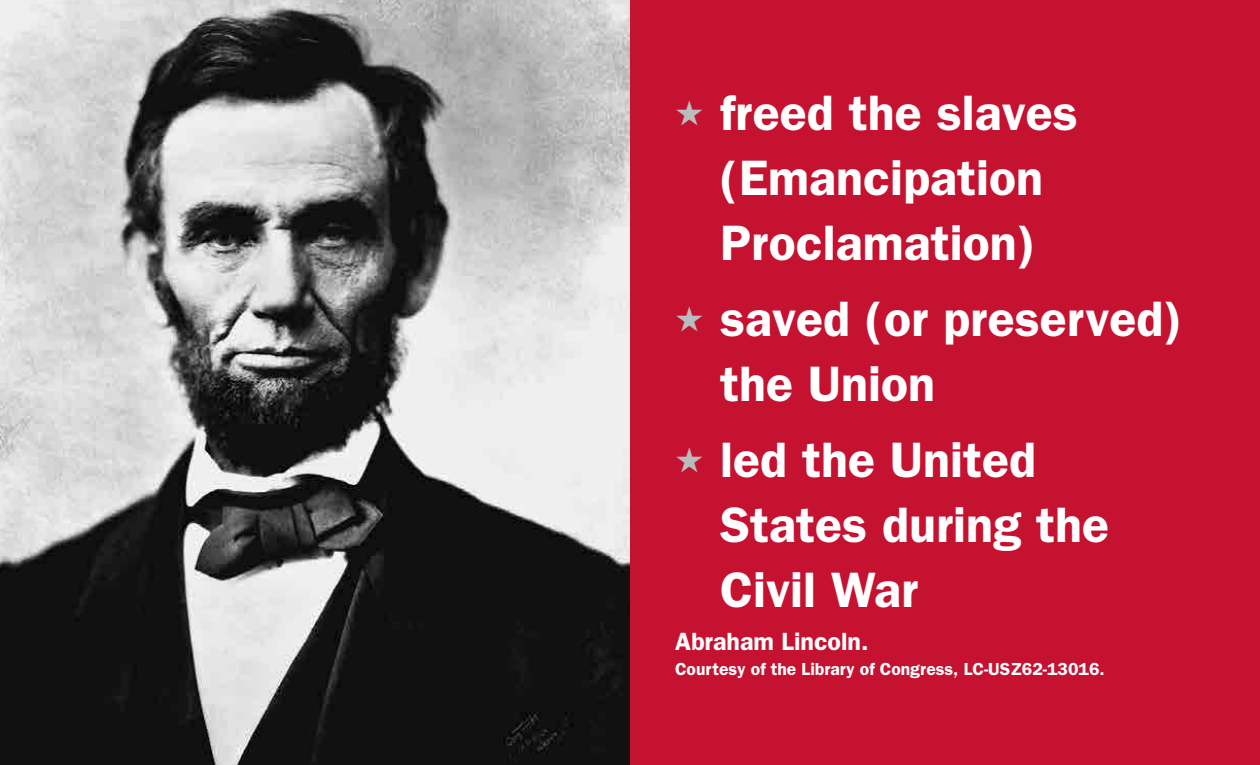
<style>
.page{position:relative;width:1260px;height:765px;background:#c41230}
.page>*{position:absolute;margin:0;border:0;box-sizing:border-box;transform-origin:0 0}
.Answer_multiple{font:600 50px/65px "Franklin Gothic";color:#fff}
.caption_left{font:600 25px "Franklin Gothic";color:#fff}
.caption_left-2{font:600 17.5px "Franklin Gothic";color:#fff}
.s1{color:#babcbe}
</style>
<div class="page">
<img style="left:0;top:0;width:630px;height:765px">
<p class="Answer_multiple" style="left:675px;top:79px;width:404px;text-align:center"><span class="s1">★</span> freed the slaves (Emancipation<br>Proclamation)</p>
<p class="Answer_multiple" style="left:720px;top:285px;width:464px;text-indent:-45px"><span class="s1">★</span> saved (or preserved) the Union</p>
<p class="Answer_multiple" style="left:720px;top:426px;width:390px;text-indent:-45px"><span class="s1">★</span> led the United<br>States during the<br>Civil War</p>
<p class="caption_left" style="left:675px;top:627px;width:195px">Abraham Lincoln.</p>
<p class="caption_left-2" style="left:675px;top:659px;width:431px">Courtesy of the Library of Congress, LC-USZ62-13016.</p>
</div>
